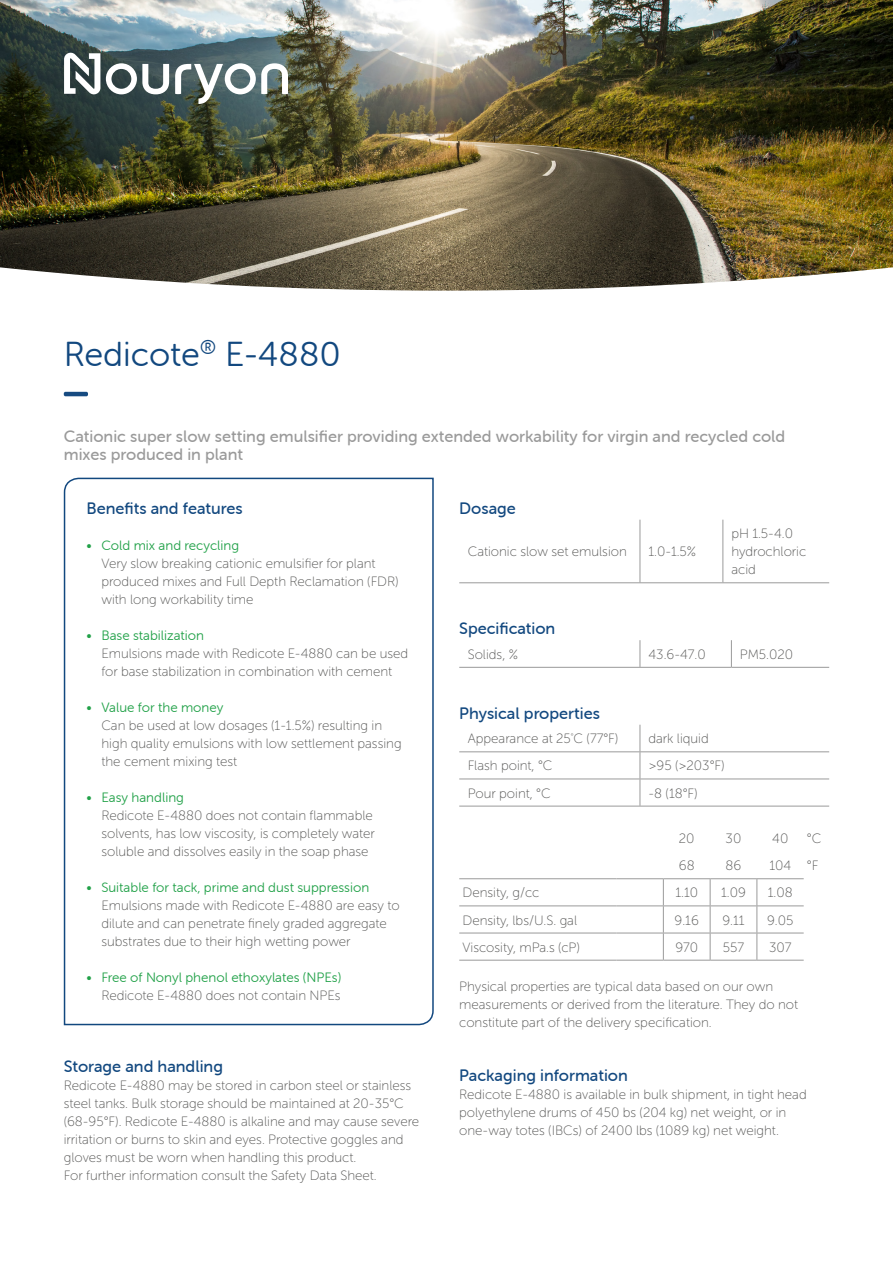
<style>
.page{position:relative;width:893px;height:1263px;background:#fff}
.page>*{position:absolute;margin:0;border:0;box-sizing:border-box;transform-origin:0 0}
._00_Fact_Sheet_Name{font:34.5px "Museo Sans Rounded 300";color:#12487f}
._20_Body_Copy_Intro{font:16.5px/18px "Museo Sans Rounded 500";color:#9a9a9a}
._12_Body_Subheading{font:16.5px "Museo Sans Rounded 500";color:#12487f}
._11_Body_Copy{font:13.5px/18px "Museo Sans Rounded 100";color:#575756}
._15_Body_Copy_Indent{font:13.5px/18px "Museo Sans Rounded 100";color:#575756}
._15_Body_Copy_Indent-2{font:13.5px "Museo Sans Rounded 300";color:#21a148}
</style>
<div class="page">
<img style="left:0;top:0;width:893px;height:291px">
<hr style="left:64px;top:392px;width:24px;height:4px;background:#174b81;border-radius:2px">
<hr style="left:640px;top:520px;width:1px;height:62px;background:#9a9a9a">
<hr style="left:722px;top:520px;width:1px;height:62px;background:#9a9a9a">
<hr style="left:459px;top:582px;width:181px;height:1px;background:#9a9a9a">
<hr style="left:640px;top:582px;width:83px;height:1px;background:#9a9a9a">
<hr style="left:723px;top:582px;width:106px;height:1px;background:#9a9a9a">
<svg style="left:640px;top:640px;width:1px;height:27px"></svg>
<svg style="left:731px;top:640px;width:1px;height:27px"></svg>
<hr style="left:459px;top:667px;width:181px;height:1px;background:#9a9a9a">
<hr style="left:640px;top:667px;width:91px;height:1px;background:#9a9a9a">
<hr style="left:731px;top:667px;width:98px;height:1px;background:#9a9a9a">
<hr style="left:459px;top:751px;width:181px;height:1px;background:#9a9a9a">
<hr style="left:640px;top:751px;width:189px;height:1px;background:#9a9a9a">
<hr style="left:459px;top:778px;width:181px;height:1px;background:#9a9a9a">
<hr style="left:640px;top:778px;width:189px;height:1px;background:#9a9a9a">
<svg style="left:640px;top:725px;width:1px;height:81px"></svg>
<hr style="left:459px;top:806px;width:181px;height:1px;background:#9a9a9a">
<hr style="left:640px;top:806px;width:189px;height:1px;background:#9a9a9a">
<hr style="left:459px;top:878px;width:158px;height:1px;background:#9a9a9a">
<hr style="left:617px;top:878px;width:46px;height:1px;background:#9a9a9a">
<hr style="left:663px;top:878px;width:47px;height:1px;background:#9a9a9a">
<hr style="left:710px;top:878px;width:47px;height:1px;background:#9a9a9a">
<hr style="left:757px;top:878px;width:47px;height:1px;background:#9a9a9a">
<hr style="left:459px;top:905px;width:158px;height:1px;background:#9a9a9a">
<hr style="left:617px;top:905px;width:46px;height:1px;background:#9a9a9a">
<hr style="left:663px;top:905px;width:47px;height:1px;background:#9a9a9a">
<hr style="left:710px;top:905px;width:47px;height:1px;background:#9a9a9a">
<hr style="left:757px;top:905px;width:47px;height:1px;background:#9a9a9a">
<hr style="left:459px;top:933px;width:158px;height:1px;background:#9a9a9a">
<hr style="left:617px;top:933px;width:46px;height:1px;background:#9a9a9a">
<hr style="left:663px;top:933px;width:47px;height:1px;background:#9a9a9a">
<svg style="left:663px;top:879px;width:1px;height:81px"></svg>
<hr style="left:710px;top:933px;width:47px;height:1px;background:#9a9a9a">
<svg style="left:710px;top:879px;width:1px;height:81px"></svg>
<hr style="left:757px;top:933px;width:47px;height:1px;background:#9a9a9a">
<svg style="left:756px;top:879px;width:1px;height:81px"></svg>
<hr style="left:459px;top:960px;width:158px;height:1px;background:#9a9a9a">
<hr style="left:617px;top:960px;width:46px;height:1px;background:#9a9a9a">
<hr style="left:663px;top:960px;width:47px;height:1px;background:#9a9a9a">
<hr style="left:710px;top:960px;width:47px;height:1px;background:#9a9a9a">
<hr style="left:757px;top:960px;width:47px;height:1px;background:#9a9a9a">
<svg style="left:64px;top:50px;width:224px;height:54px"></svg>
<svg style="left:63px;top:477px;width:371px;height:549px"></svg>
<p class="_00_Fact_Sheet_Name" style="left:64px;top:335px;width:279px">Redicote<sup>®</sup> E-4880</p>
<p class="_20_Body_Copy_Intro" style="left:64px;top:427px;width:723px">Cationic super slow setting emulsifier providing extended workability for virgin and recycled cold mixes produced in plant</p>
<p class="_12_Body_Subheading" style="left:87px;top:500px;width:158px">Benefits and features</p>
<p class="_15_Body_Copy_Indent-2" style="left:87px;top:538px;width:154px">• Cold mix and recycling</p>
<p class="_15_Body_Copy_Indent" style="left:101px;top:555px;width:299px">Very slow breaking cationic emulsifier for plant produced mixes and Full Depth Reclamation (FDR) with long workability time</p>
<p class="_15_Body_Copy_Indent-2" style="left:87px;top:628px;width:119px">• Base stabilization</p>
<p class="_15_Body_Copy_Indent" style="left:101px;top:645px;width:308px">Emulsions made with Redicote E-4880 can be used for base stabilization in combination with cement</p>
<p class="_15_Body_Copy_Indent-2" style="left:87px;top:700px;width:138px">• Value for the money</p>
<p class="_15_Body_Copy_Indent" style="left:101px;top:717px;width:302px">Can be used at low dosages (1-1.5%) resulting in high quality emulsions with low settlement passing the cement mixing test</p>
<p class="_15_Body_Copy_Indent-2" style="left:87px;top:790px;width:99px">• Easy handling</p>
<p class="_15_Body_Copy_Indent" style="left:101px;top:807px;width:275px">Redicote E-4880 does not contain flammable solvents, has low viscosity, is completely water soluble and dissolves easily in the soap phase</p>
<p class="_15_Body_Copy_Indent-2" style="left:87px;top:880px;width:284px">• Suitable for tack, prime and dust suppression</p>
<p class="_15_Body_Copy_Indent" style="left:101px;top:897px;width:300px">Emulsions made with Redicote E-4880 are easy to dilute and can penetrate finely graded aggregate substrates due to their high wetting power</p>
<p class="_15_Body_Copy_Indent-2" style="left:87px;top:970px;width:256px">• Free of Nonyl phenol ethoxylates (NPEs)</p>
<p class="_15_Body_Copy_Indent" style="left:101px;top:987px;width:241px">Redicote E-4880 does not contain NPEs</p>
<p class="_12_Body_Subheading" style="left:64px;top:1057px;width:161px">Storage and handling</p>
<p class="_11_Body_Copy" style="left:64px;top:1076px;width:357px">Redicote E-4880 may be stored in carbon steel or stainless steel tanks. Bulk storage should be maintained at 20-35°C (68-95°F). Redicote E-4880 is alkaline and may cause severe irritation or burns to skin and eyes. Protective goggles and gloves must be worn when handling this product.<br>For further information consult the Safety Data Sheet.</p>
<p class="_12_Body_Subheading" style="left:459px;top:499px;width:58px">Dosage</p>
<p class="_11_Body_Copy" style="left:468px;top:543px;width:161px">Cationic slow set emulsion</p>
<p class="_11_Body_Copy" style="left:648px;top:543px;width:49px">1.0-1.5%</p>
<p class="_11_Body_Copy" style="left:731px;top:525px;width:76px">pH 1.5-4.0 hydrochloric acid</p>
<p class="_12_Body_Subheading" style="left:459px;top:619px;width:98px">Specification</p>
<p class="_11_Body_Copy" style="left:468px;top:645px;width:52px">Solids, %</p>
<p class="_11_Body_Copy" style="left:648px;top:645px;width:59px">43.6-47.0</p>
<p class="_11_Body_Copy" style="left:740px;top:645px;width:55px">PM5.020</p>
<p class="_12_Body_Subheading" style="left:459px;top:704px;width:142px">Physical properties</p>
<p class="_11_Body_Copy" style="left:468px;top:730px;width:152px">Appearance at 25<sup>°</sup>C (77°F)</p>
<p class="_11_Body_Copy" style="left:648px;top:730px;width:62px">dark liquid</p>
<p class="_11_Body_Copy" style="left:468px;top:757px;width:86px">Flash point, °C</p>
<p class="_11_Body_Copy" style="left:648px;top:757px;width:78px">&gt;95 (&gt;203°F)</p>
<p class="_11_Body_Copy" style="left:468px;top:784px;width:84px">Pour point, °C</p>
<p class="_11_Body_Copy" style="left:648px;top:784px;width:51px">-8 (18°F)</p>
<p class="_11_Body_Copy" style="left:679px;top:830px;width:17px">20</p>
<p class="_11_Body_Copy" style="left:726px;top:830px;width:17px">30</p>
<p class="_11_Body_Copy" style="left:772px;top:830px;width:18px">40</p>
<p class="_11_Body_Copy" style="left:807px;top:830px;width:16px">°C</p>
<p class="_11_Body_Copy" style="left:679px;top:857px;width:17px">68</p>
<p class="_11_Body_Copy" style="left:726px;top:857px;width:17px">86</p>
<p class="_11_Body_Copy" style="left:769px;top:857px;width:23px">104</p>
<p class="_11_Body_Copy" style="left:807px;top:857px;width:13px">°F</p>
<p class="_11_Body_Copy" style="left:462px;top:884px;width:78px">Density, g/cc</p>
<p class="_11_Body_Copy" style="left:675px;top:884px;width:24px">1.10</p>
<p class="_11_Body_Copy" style="left:721px;top:884px;width:26px">1.09</p>
<p class="_11_Body_Copy" style="left:768px;top:884px;width:26px">1.08</p>
<p class="_11_Body_Copy" style="left:462px;top:911px;width:116px">Density, lbs/U.S. gal</p>
<p class="_11_Body_Copy" style="left:675px;top:911px;width:26px">9.16</p>
<p class="_11_Body_Copy" style="left:722px;top:911px;width:24px">9.11</p>
<p class="_11_Body_Copy" style="left:767px;top:911px;width:28px">9.05</p>
<p class="_11_Body_Copy" style="left:462px;top:938px;width:119px">Viscosity, mPa.s (cP)</p>
<p class="_11_Body_Copy" style="left:675px;top:938px;width:24px">970</p>
<p class="_11_Body_Copy" style="left:723px;top:938px;width:23px">557</p>
<p class="_11_Body_Copy" style="left:769px;top:938px;width:24px">307</p>
<p class="_11_Body_Copy" style="left:459px;top:977px;width:340px">Physical properties are typical data based on our own measurements or derived from the literature. They do not constitute part of the delivery specification.</p>
<p class="_12_Body_Subheading" style="left:459px;top:1066px;width:170px">Packaging information</p>
<p class="_11_Body_Copy" style="left:459px;top:1085px;width:349px">Redicote E-4880 is available in bulk shipment, in tight head polyethylene drums of 450 bs (204 kg) net weight, or in one-way totes (IBCs) of 2400 lbs (1089 kg) net weight.</p>
</div>
